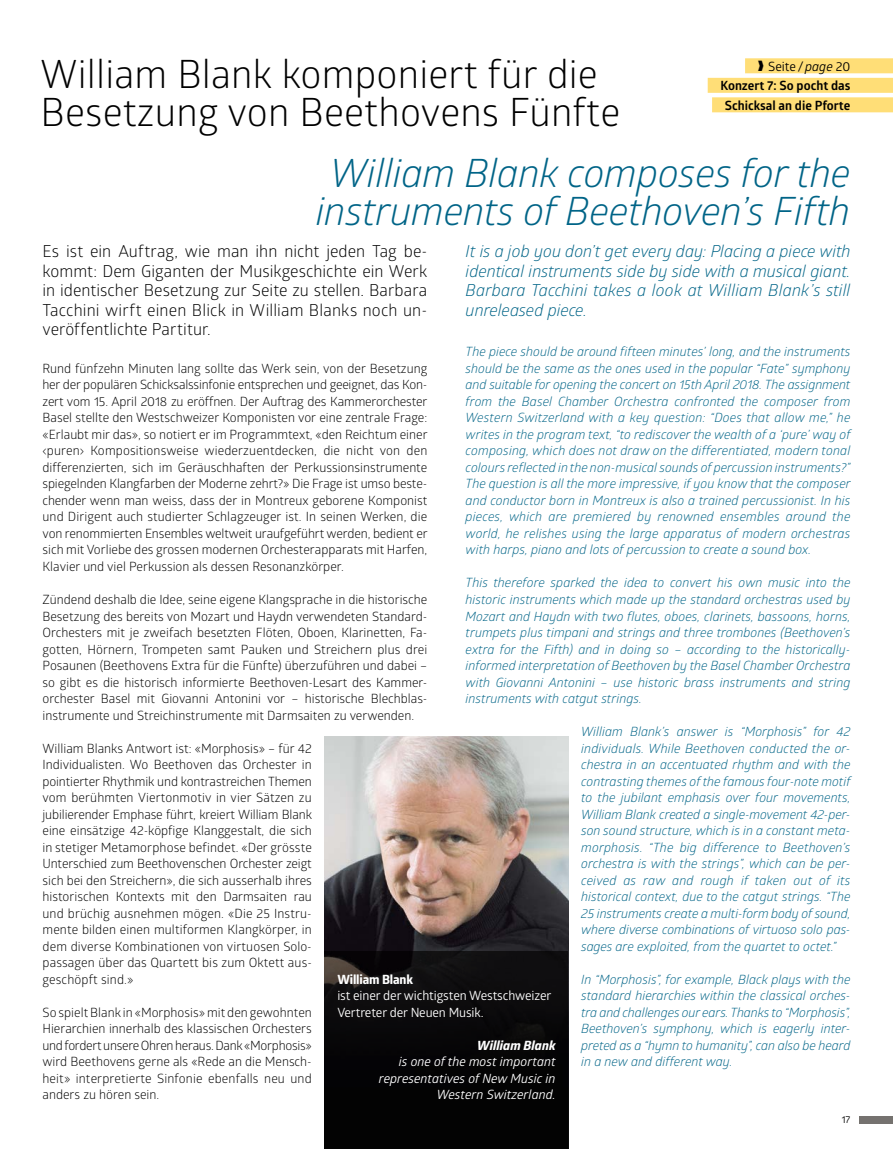
<style>
.page{position:relative;width:893px;height:1149px;background:#fff}
.page>*{position:absolute;margin:0;border:0;box-sizing:border-box;transform-origin:0 0}
.t1{font:39px/37.5px "Glober";letter-spacing:.005em;color:#000}
.t2{font:italic 39px/37.5px "Glober";letter-spacing:-.01em;color:#006487;text-align:center}
.t3{font:16.5px/19.5px "Glober";letter-spacing:.005em;color:#000;text-align:justify}
.t4{font:italic 16.5px/19.5px "Glober";letter-spacing:.005em;color:#006487;text-align:justify}
.t5{font:12.75px/16.5px "Glober";color:#000;text-align:justify}
.t6{font:italic 12.75px/16.5px "Glober";color:#006487;text-align:justify}
.t7{font:italic 12.75px/16.5px "Glober";color:#fff;text-align:right}
.t8{font:12.75px/16.5px "Glober";letter-spacing:-.01em;color:#fff}
.t9{font:700 12.75px/19.5px "Glober";color:#000;text-align:right}
.t10{font:700 12.75px "Globerx";letter-spacing:-.01em;color:#fff}
.t11{font:italic 700 12.75px "Globerx";color:#fff}
.t12{font:9.75px "Glober";color:#000}
.s1{font-weight:400}
.s2{font-weight:400;font-style:italic}
</style>
<div class="page">
<div style="left:859px;top:1115px;width:34px;height:7px;background:#75726f"></div>
<img style="left:325px;top:736px;width:243px;height:214px">
<div style="left:325px;top:950px;width:243px;height:198px;background:#060506"></div>
<div style="left:745px;top:58px;width:148px;height:15px;background:#ffde77"></div>
<div style="left:708px;top:78px;width:185px;height:15px;background:#ffde77"></div>
<div style="left:712px;top:97px;width:181px;height:15px;background:#ffde77"></div>
<h1 class="t1" style="left:41px;top:54px;width:581px">William Blank komponiert für die<br>Besetzung von Beethovens Fünfte</h1>
<p class="t9" style="left:720px;top:56px;width:131px">❱ <span class="s1">Seite/</span><span class="s2">page</span> <span class="s1">20<br></span>Konzert 7: So pocht das<br>Schicksal an die Pforte</p>
<h1 class="t2" style="left:316px;top:153px;width:536px">William Blank composes for the instruments of Beethoven’s Fifth</h1>
<p class="t4" style="left:466px;top:241px;width:386px">It is a job you don’t get every day: Placing a piece with identical instruments side by side with a musical giant.<br>Barbara Tacchini takes a look at William Blank’s still unreleased piece.</p>
<p class="t6" style="left:466px;top:343px;width:387px">The piece should be around fifteen minutes’ long, and the instruments should be the same as the ones used in the popular “Fate” symphony and suitable for opening the concert on 15th April 2018. The assignment from the Basel Chamber Orchestra confronted the composer from Western Switzerland with a key question: “Does that allow me,” he writes in the program text, “to rediscover the wealth of a ‘pure’ way of composing, which does not draw on the differentiated, modern tonal colours reflected in the non-musical sounds of percussion instruments?” The question is all the more impressive, if you know that the composer and conductor born in Montreux is also a trained percussionist. In his pieces, which are premiered by renowned ensembles around the world, he relishes using the large apparatus of modern orchestras with harps, piano and lots of percussion to create a sound box.</p>
<p class="t6" style="left:466px;top:574px;width:386px">This therefore sparked the idea to convert his own music into the historic instruments which made up the standard orchestras used by Mozart and Haydn with two flutes, oboes, clarinets, bassoons, horns, trumpets plus timpani and strings and three trombones (Beethoven’s extra for the Fifth) and in doing so – according to the historically&shy;informed interpretation of Beethoven by the Basel Chamber Orchestra with Giovanni Antonini – use historic brass instruments and string instruments with catgut strings.</p>
<p class="t6" style="left:581px;top:722px;width:271px;text-align:left">William Blank’s answer is “Morphosis” for 42 individuals. While Beethoven conducted the or&shy;chestra in an accentuated rhythm and with the contrasting themes of the famous four-note motif to the jubilant emphasis over four movements, William Blank created a single-movement 42-per&shy;son sound structure, which is in a constant meta&shy;morphosis. “The big difference to Beethoven’s orchestra is with the strings”, which can be per&shy;ceived as raw and rough if taken out of its historical context, due to the catgut strings. “The 25 instruments create a multi-form body of sound, where diverse combinations of virtuoso solo pas&shy;sages are exploited, from the quartet to octet.”</p>
<p class="t6" style="left:581px;top:970px;width:271px;text-align:left">In “Morphosis”, for example, Black plays with the standard hierarchies within the classical orches&shy;tra and challenges our ears. Thanks to “Morphosis”, Beethoven’s symphony, which is eagerly inter&shy;preted as a “hymn to humanity”, can also be heard in a new and different way.</p>
<p class="t3" style="left:43px;top:241px;width:386px">Es ist ein Auftrag, wie man ihn nicht jeden Tag be&shy;kommt: Dem Giganten der Musikgeschichte ein Werk in identischer Besetzung zur Seite zu stellen. Barbara Tacchini wirft einen Blick in William Blanks noch un&shy;veröffentlichte Partitur.</p>
<p class="t5" style="left:43px;top:359px;width:387px">Rund fünfzehn Minuten lang sollte das Werk sein, von der Besetzung her der populären Schicksalssinfonie entsprechen und geeignet, das Kon&shy;zert vom 15. April 2018 zu eröffnen. Der Auftrag des Kammerorchester Basel stellte den Westschweizer Komponisten vor eine zentrale Frage: «Erlaubt mir das», so notiert er im Programmtext, «den Reichtum einer ‹puren› Kompositionsweise wiederzuentdecken, die nicht von den differenzierten, sich im Geräuschhaften der Perkussionsinstrumente spiegelnden Klangfarben der Moderne zehrt?» Die Frage ist umso beste&shy;chender wenn man weiss, dass der in Montreux geborene Komponist und Dirigent auch studierter Schlagzeuger ist. In seinen Werken, die von renommierten Ensembles weltweit uraufgeführt werden, bedient er sich mit Vorliebe des grossen modernen Orchesterapparats mit Harfen, Klavier und viel Perkussion als dessen Resonanzkörper.</p>
<p class="t5" style="left:43px;top:590px;width:386px;text-align:left">Zündend deshalb die Idee, seine eigene Klangsprache in die historische Besetzung des bereits von Mozart und Haydn verwendeten Standard-Orchesters mit je zweifach besetzten Flöten, Oboen, Klarinetten, Fa&shy;gotten, Hörnern, Trompeten samt Pauken und Streichern plus drei Posaunen (Beethovens Extra für die Fünfte) überzuführen und dabei – so gibt es die historisch informierte Beethoven-Lesart des Kammer&shy;orchester Basel mit Giovanni Antonini vor – historische Blechblas&shy;instrumente und Streichinstrumente mit Darmsaiten zu verwenden.</p>
<p class="t5" style="left:43px;top:739px;width:271px">William Blanks Antwort ist: «Morphosis» – für 42<br>Individualisten. Wo Beethoven das Orchester in pointierter Rhythmik und kontrastreichen Themen vom berühmten Viertonmotiv in vier Sätzen zu jubilierender Emphase führt, kreiert William Blank eine einsätzige 42- köpfige Klanggestalt, die sich in stetiger Metamorphose befindet. «Der grösste Unterschied zum Beethovenschen Orchester zeigt sich bei den Streichern», die sich ausserhalb ihres historischen Kontexts mit den Darmsaiten rau und brüchig ausnehmen mögen. «Die 25 Instru&shy;mente bilden einen multiformen Klangkörper, in dem diverse Kombinationen von virtuosen Solo&shy;passagen über das Quartett bis zum Oktett aus&shy;geschöpft sind.»</p>
<p class="t5" style="left:43px;top:1003px;width:271px">So spielt Blank in «Morphosis» mit den gewohnten Hierarchien innerhalb des klassischen Orchesters und fordert unsere Ohren heraus. Dank «Morphosis» wird Beethovens gerne als «Rede an die Mensch&shy;heit» interpretierte Sinfonie ebenfalls neu und anders zu hören sein.</p>
<p class="t10" style="left:337px;top:969px;width:77px">William Blank</p>
<p class="t8" style="left:337px;top:986px;width:216px">ist einer der wichtigsten Westschweizer<br>Vertreter der Neuen Musik.</p>
<p class="t11" style="left:477px;top:1035px;width:80px">William Blank</p>
<p class="t7" style="left:379px;top:1052px;width:178px">is one of the most important representatives of New Music in<br>Western Switzerland.</p>
<p class="t12" style="left:842px;top:1112px;width:10px">17</p>
</div>
